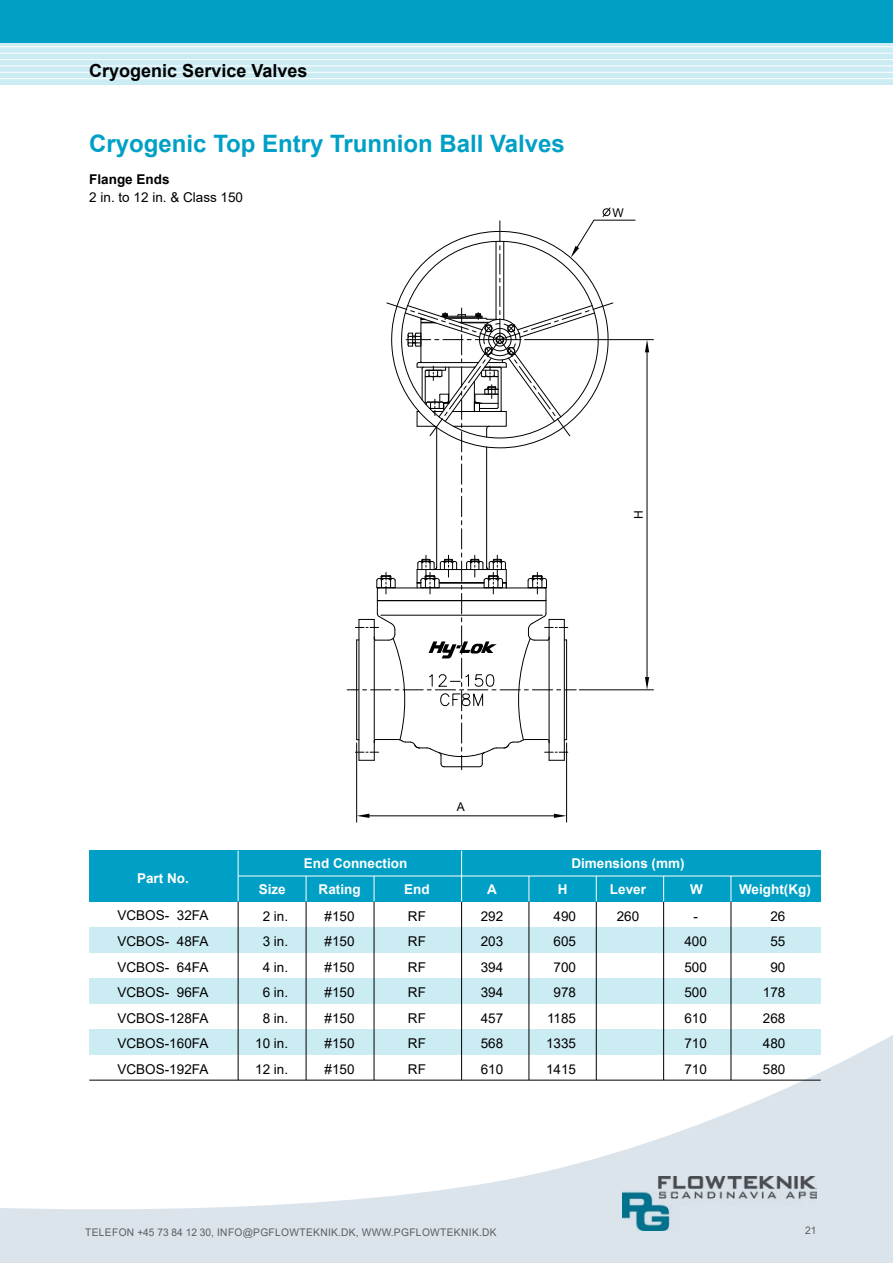
<style>
.page{position:relative;width:893px;height:1263px;background:#fff}
.page>*{position:absolute;margin:0;border:0;box-sizing:border-box;transform-origin:0 0}
.t1{font:700 24px "Arial";color:#00a0c6}
.t2{font:700 18px "Arial";color:#000}
.t3{font:13.5px/25.5px "Arial";color:#000;text-align:justify}
.t4{font:700 13.5px "Arial";color:#fff}
.t5{font:700 13.5px "Arial";color:#000}
.t6{font:12px "Arial";color:#000}
.t7{font:10.5px "Arial";letter-spacing:.035em;color:#000}
</style>
<div class="page">
<svg style="left:0;top:1035px;width:893px;height:228px"></svg>
<img style="left:623px;top:1177px;width:193px;height:53px">
<svg style="left:0;top:47px;width:4px;height:38px"></svg>
<svg style="left:0;top:43px;width:4px;height:4px"></svg>
<svg style="left:0;top:53px;width:4px;height:13px"></svg>
<svg style="left:0;top:72px;width:4px;height:7px"></svg>
<div style="left:0;top:0;width:21px;height:43px;background:#00a0c6"></div>
<div style="left:89px;top:850px;width:732px;height:51px;background:#00a0c6"></div>
<div style="left:89px;top:927px;width:732px;height:25px;background:#ccecf4"></div>
<div style="left:89px;top:978px;width:732px;height:25px;background:#ccecf4"></div>
<div style="left:89px;top:1029px;width:732px;height:25px;background:#ccecf4"></div>
<hr style="left:238px;top:901px;width:1px;height:179px;background:#000">
<hr style="left:238px;top:850px;width:1px;height:51px;background:#fff">
<hr style="left:306px;top:901px;width:1px;height:179px;background:#000">
<svg style="left:306px;top:876px;width:1px;height:25px"></svg>
<hr style="left:374px;top:901px;width:1px;height:179px;background:#000">
<svg style="left:374px;top:876px;width:1px;height:25px"></svg>
<hr style="left:461px;top:901px;width:1px;height:179px;background:#000">
<hr style="left:461px;top:850px;width:1px;height:51px;background:#fff">
<hr style="left:529px;top:901px;width:1px;height:179px;background:#000">
<svg style="left:528px;top:876px;width:1px;height:25px"></svg>
<hr style="left:596px;top:901px;width:1px;height:179px;background:#000">
<svg style="left:596px;top:876px;width:1px;height:25px"></svg>
<hr style="left:731px;top:901px;width:1px;height:179px;background:#000">
<svg style="left:730px;top:876px;width:1px;height:25px"></svg>
<hr style="left:663px;top:901px;width:1px;height:179px;background:#000">
<svg style="left:663px;top:876px;width:1px;height:25px"></svg>
<hr style="left:238px;top:875px;width:583px;height:1px;background:#fff">
<hr style="left:89px;top:1080px;width:732px;height:1px;background:#000">
<div style="left:4px;top:21px;width:889px;height:64px;background:#ccecf4"></div>
<hr style="left:4px;top:46px;width:889px;height:1px;background:#fff">
<hr style="left:4px;top:53px;width:889px;height:1px;background:#fff">
<hr style="left:4px;top:59px;width:889px;height:1px;background:#fff">
<hr style="left:4px;top:65px;width:889px;height:1px;background:#fff">
<hr style="left:4px;top:72px;width:889px;height:1px;background:#fff">
<hr style="left:4px;top:78px;width:889px;height:1px;background:#fff">
<div style="left:4px;top:0;width:889px;height:43px;background:#00a0c6"></div>
<hr style="left:524px;top:339px;width:129px;height:1px;background:#000">
<hr style="left:579px;top:689px;width:74px;height:1px;background:#000">
<hr style="left:647px;top:352px;width:1px;height:325px;background:#000">
<svg style="left:645px;top:340px;width:4px;height:12px"></svg>
<svg style="left:645px;top:677px;width:4px;height:13px"></svg>
<hr style="left:356px;top:743px;width:1px;height:79px;background:#000">
<hr style="left:566px;top:743px;width:1px;height:79px;background:#000">
<hr style="left:369px;top:815px;width:185px;height:1px;background:#000">
<svg style="left:357px;top:814px;width:12px;height:4px"></svg>
<svg style="left:554px;top:814px;width:13px;height:4px"></svg>
<svg style="left:347px;top:207px;width:289px;height:563px"></svg>
<h2 class="t2" style="left:89px;top:58px;width:220px">Cryogenic Service Valves</h2>
<h1 class="t1" style="left:89px;top:126px;width:477px">Cryogenic Top Entry Trunnion Ball Valves</h1>
<p class="t5" style="left:89px;top:169px;width:82px">Flange Ends</p>
<p class="t3" style="left:89px;top:184px;width:155px">2 in. to 12 in. &amp; Class 150</p>
<p class="t6" style="left:612px;top:204px;width:13px">W</p>
<p class="t6" style="left:630px;top:519px;width:10px;rotate:-90deg">H</p>
<p class="t4" style="left:304px;top:853px;width:105px">End Connection</p>
<p class="t6" style="left:457px;top:799px;width:10px">A</p>
<p class="t4" style="left:571px;top:853px;width:115px">Dimensions (mm)</p>
<p class="t4" style="left:137px;top:869px;width:53px">Part No.</p>
<p class="t4" style="left:259px;top:879px;width:29px">Size</p>
<p class="t4" style="left:319px;top:879px;width:43px">Rating</p>
<p class="t4" style="left:404px;top:879px;width:27px">End</p>
<p class="t4" style="left:487px;top:879px;width:11px">A</p>
<p class="t4" style="left:558px;top:879px;width:11px">H</p>
<p class="t4" style="left:610px;top:879px;width:38px">Lever</p>
<p class="t4" style="left:739px;top:879px;width:73px">Weight(Kg)</p>
<p class="t4" style="left:690px;top:879px;width:14px">W</p>
<p class="t3" style="left:684px;top:903px;width:24px;text-align:center">-<br>400<br>500<br>500<br>610<br>710<br>710</p>
<p class="t3" style="left:763px;top:903px;width:24px;text-align:center">26<br>55<br>90<br>178<br>268<br>480<br>580</p>
<p class="t3" style="left:118px;top:903px;width:92px">VCBOS- 32FA VCBOS- 48FA VCBOS- 64FA VCBOS- 96FA VCBOS-128FA VCBOS-160FA VCBOS-192FA</p>
<p class="t3" style="left:255px;top:903px;width:35px;text-align:center">2 in.<br>3 in.<br>4 in.<br>6 in.<br>8 in.<br>10 in.<br>12 in.</p>
<p class="t3" style="left:325px;top:903px;width:32px">#150 #150 #150 #150 #150 #150 #150</p>
<p class="t3" style="left:408px;top:903px;width:19px">RF RF RF RF RF RF RF</p>
<p class="t3" style="left:481px;top:903px;width:24px">292<br>203<br>394<br>394<br>457<br>568<br>610</p>
<p class="t3" style="left:546px;top:903px;width:32px;text-align:center">490<br>605<br>700<br>978<br>1185<br>1335<br>1415</p>
<p class="t3" style="left:617px;top:903px;width:24px">260</p>
<p class="t7" style="left:85px;top:1225px;width:413px">TELEFON +45 73 84 12 30, INFO@PGFLOWTEKNIK.DK, WWW.PGFLOWTEKNIK.DK</p>
<p class="t7" style="left:805px;top:1223px;width:13px">21</p>
</div>
